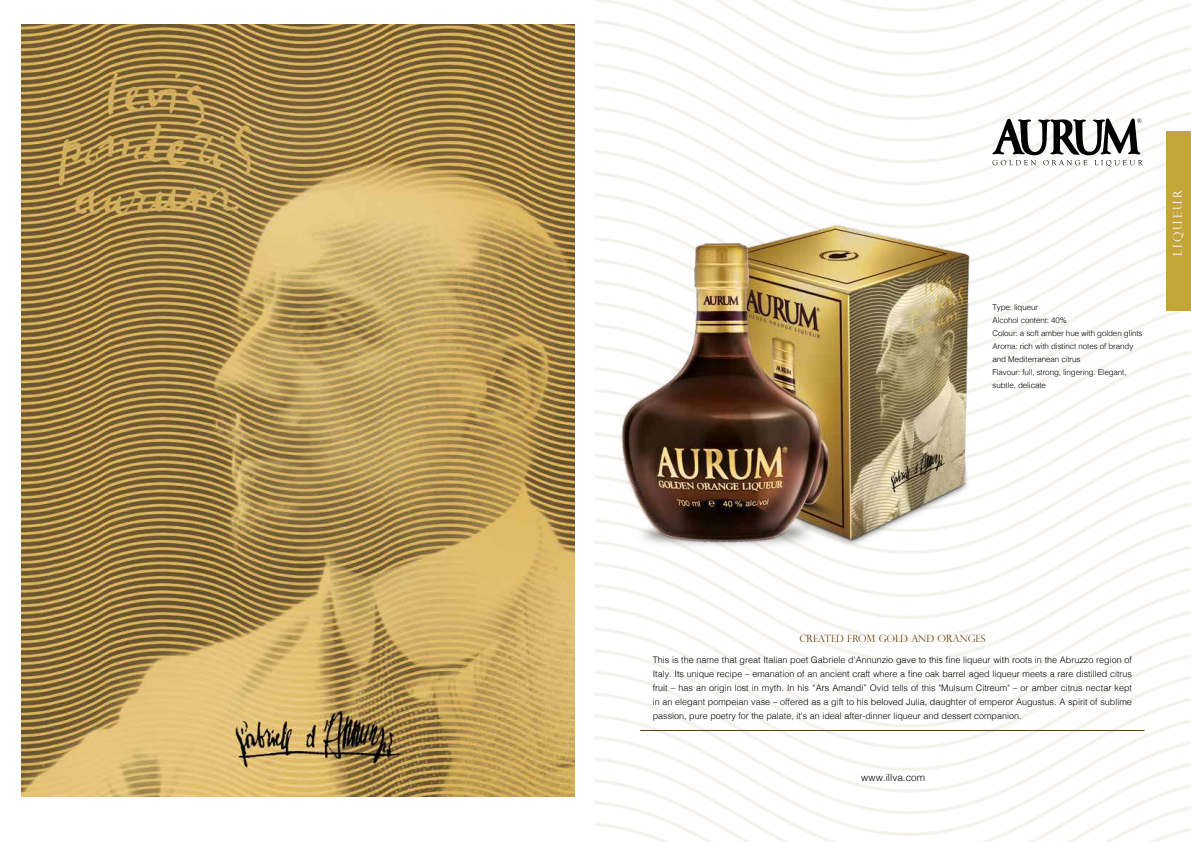
<style>
.page{position:relative;width:1191px;height:842px;background:#fff}
.page>*{position:absolute;margin:0;border:0;box-sizing:border-box;transform-origin:0 0}
.t1{font:300 12px "Perpetua Titling";letter-spacing:.18em;color:#fff}
.t2{font:300 10px "Perpetua Titling";color:#613700}
.t3{font:300 10px "Helvetica";color:#000}
.t4{font:300 9px/14px "Helvetica";color:#000;text-align:justify}
.t5{font:300 8px/13px "Helvetica";letter-spacing:-.01em;color:#000}
</style>
<div class="page">
<img style="left:21px;top:24px;width:553px;height:772px">
<svg style="left:659px;top:576px;width:511px;height:7px"></svg>
<svg style="left:982px;top:554px;width:208px;height:22px"></svg>
<svg style="left:982px;top:532px;width:208px;height:22px"></svg>
<svg style="left:982px;top:510px;width:208px;height:22px"></svg>
<svg style="left:982px;top:489px;width:208px;height:21px"></svg>
<svg style="left:982px;top:467px;width:208px;height:22px"></svg>
<svg style="left:982px;top:445px;width:208px;height:22px"></svg>
<svg style="left:982px;top:424px;width:208px;height:21px"></svg>
<svg style="left:982px;top:402px;width:208px;height:22px"></svg>
<svg style="left:982px;top:380px;width:208px;height:22px"></svg>
<svg style="left:982px;top:359px;width:208px;height:21px"></svg>
<svg style="left:982px;top:337px;width:208px;height:22px"></svg>
<svg style="left:982px;top:315px;width:208px;height:22px"></svg>
<svg style="left:982px;top:294px;width:203px;height:21px"></svg>
<svg style="left:982px;top:272px;width:184px;height:22px"></svg>
<svg style="left:982px;top:250px;width:184px;height:22px"></svg>
<svg style="left:982px;top:229px;width:184px;height:21px"></svg>
<svg style="left:982px;top:207px;width:184px;height:22px"></svg>
<svg style="left:595px;top:185px;width:571px;height:22px"></svg>
<svg style="left:595px;top:163px;width:571px;height:22px"></svg>
<svg style="left:595px;top:142px;width:571px;height:21px"></svg>
<svg style="left:595px;top:120px;width:595px;height:22px"></svg>
<svg style="left:595px;top:0;width:595px;height:120px"></svg>
<svg style="left:660px;top:0;width:497px;height:98px"></svg>
<svg style="left:705px;top:0;width:407px;height:77px"></svg>
<svg style="left:646px;top:836px;width:525px;height:6px"></svg>
<svg style="left:595px;top:814px;width:595px;height:22px"></svg>
<svg style="left:595px;top:771px;width:595px;height:43px"></svg>
<svg style="left:660px;top:771px;width:497px;height:22px"></svg>
<svg style="left:595px;top:583px;width:595px;height:188px"></svg>
<img style="left:595px;top:206px;width:387px;height:374px">
<svg style="left:992px;top:118px;width:151px;height:48px"></svg>
<hr style="left:640px;top:730px;width:504px;height:1px;background:#5b3e0d">
<div style="left:1166px;top:132px;width:25px;height:179px;background:#c4a537"></div>
<p class="t5" style="left:992px;top:300px;width:152px">Type: liqueur<br>Alcohol content: 40%<br>Colour: a soft amber hue with golden glints<br>Aroma: rich with distinct notes of brandy and Mediterranean citrus<br>Flavour: full, strong, lingering. Elegant, subtle, delicate</p>
<h1 class="t1" style="left:1170px;top:256px;width:67px;rotate:-90deg">LIQUEUR</h1>
<p class="t2" style="left:799px;top:633px;width:188px">CREATED FROM GOLD AND ORANGES</p>
<p class="t4" style="left:653px;top:652px;width:481px">This is the name that great Italian poet Gabriele d'Annunzio gave to this fine liqueur with roots in the Abruzzo region of Italy. Its unique recipe – emanation of an ancient craft where a fine oak barrel aged liqueur meets a rare distilled citrus fruit – has an origin lost in myth. In his “Ars Amandi” Ovid tells of this "Mulsum Citreum" – or amber citrus nectar kept in an elegant pompeian vase – offered as a gift to his beloved Julia, daughter of emperor Augustus. A spirit of sublime passion, pure poetry for the palate, it's an ideal after-dinner liqueur and dessert companion.</p>
<p class="t3" style="left:861px;top:769px;width:65px">www.illva.com</p>
</div>
